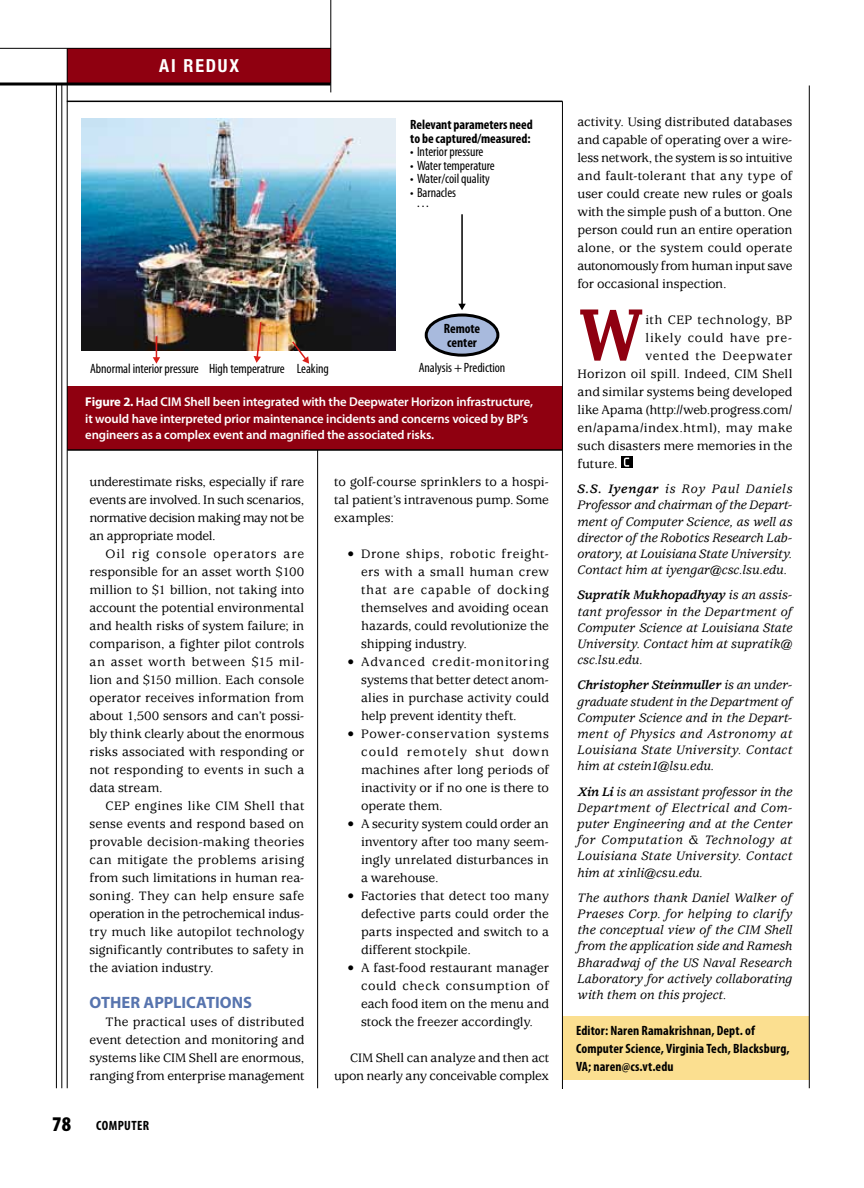
<style>
.page{position:relative;width:864px;height:1188px;background:#fff}
.page>*{position:absolute;margin:0;border:0;box-sizing:border-box;transform-origin:0 0}
.t1{font:600 69.9px "Lucida Fax";color:#8f0010}
.t2{font:700 condensed 18px "Helvetica Neue LT Std";letter-spacing:.1em;color:#fff}
.t3{font:700 16.5px "Myriad Pro";letter-spacing:-.005em;color:#5774ae}
.t4{font:500 13.5px/18px "Usherwood Std";color:#000;text-align:justify}
.t5{font:italic 500 13.5px/16.2px "Usherwood Std";letter-spacing:.01em;color:#000;text-align:justify}
.t6{font:700 condensed 13.5px/13.5px "Myriad Pro";letter-spacing:-.005em;color:#000}
.t7{font:condensed 13.5px/10.5px "Myriad Pro";letter-spacing:-.005em;color:#000}
.t8{font:500 13.5px/18px "Usherwood Std";letter-spacing:-.02em;color:#000;text-align:right}
.t9{font:500 13.5px "Usherwood Std";letter-spacing:.035em;color:#000}
.t10{font:500 13.5px "Usherwood Std";letter-spacing:.03em;color:#000}
.t11{font:500 13.5px "Usherwood Std";letter-spacing:.045em;color:#000}
.t12{font:500 13.5px "Usherwood Std";letter-spacing:.05em;color:#000}
.t13{font:700 condensed 13.5px "Myriad Pro";letter-spacing:.03em;color:#000}
.t14{font:600 12.75px/16.5px "Myriad Pro";letter-spacing:-.01em;color:#fff}
.s1{font-weight:700}
.s2{font-weight:900;font-size:21px}
</style>
<div class="page">
<div style="left:68px;top:48px;width:263px;height:35px;background:#8f0010"></div>
<hr style="left:0;top:83px;width:331px;height:3px;background:#000">
<hr style="left:0;top:48px;width:331px;height:1px;background:#000">
<hr style="left:330px;top:0;width:1px;height:92px;background:#000">
<svg style="left:621px;top:456px;width:11px;height:12px"></svg>
<svg style="left:624px;top:458px;width:5px;height:9px"></svg>
<div style="left:426px;top:315px;width:72px;height:40px;background:#a8badd;border-radius:50%"></div>
<div style="left:425px;top:314px;width:74px;height:43px;border:3px solid #000;border-radius:50%"></div>
<hr style="left:461px;top:214px;width:2px;height:91px;background:#000">
<svg style="left:458px;top:304px;width:8px;height:6px"></svg>
<img style="left:81px;top:118px;width:315px;height:232px">
<svg style="left:153px;top:336px;width:7px;height:28px"></svg>
<svg style="left:291px;top:340px;width:18px;height:24px"></svg>
<svg style="left:254px;top:321px;width:8px;height:42px"></svg>
<div style="left:67px;top:386px;width:495px;height:64px;background:#8f0010"></div>
<hr style="left:67px;top:449px;width:495px;height:2px;background:#000">
<hr style="left:67px;top:101px;width:495px;height:1px;background:#000">
<hr style="left:317px;top:450px;width:1px;height:638px;background:#000">
<hr style="left:61px;top:84px;width:1px;height:1004px;background:#000">
<hr style="left:67px;top:48px;width:1px;height:1040px;background:#000">
<hr style="left:56px;top:84px;width:1px;height:1004px;background:#000">
<div style="left:562px;top:1017px;width:247px;height:63px;background:#fbdf90"></div>
<hr style="left:809px;top:86px;width:1px;height:1002px;background:#000">
<hr style="left:562px;top:101px;width:1px;height:988px;background:#000">
<h2 class="t2" style="left:159px;top:55px;width:81px">AI REDUX</h2>
<p class="t6" style="left:410px;top:118px;width:124px">Relevant parameters need to be captured/measured:</p>
<p class="t7" style="left:410px;top:146px;width:75px">• Interior pressure</p>
<p class="t7" style="left:410px;top:160px;width:86px">• Water temperature</p>
<p class="t7" style="left:410px;top:173px;width:81px">• Water/coil quality</p>
<p class="t7" style="left:417px;top:187px;width:41px;text-indent:-7px">• Barnacles . . .</p>
<p class="t6" style="left:444px;top:322px;width:38px">Remote center</p>
<p class="t7" style="left:419px;top:362px;width:88px">Analysis + Prediction</p>
<p class="t7" style="left:90px;top:363px;width:240px">Abnormal interior pressure High temperatrure Leaking</p>
<p class="t14" style="left:85px;top:394px;width:449px"><span class="s1">Figure 2.</span> Had CIM Shell been integrated with the Deepwater Horizon infrastructure, it would have interpreted prior maintenance incidents and concerns voiced by BP’s engineers as a complex event and magnified the associated risks.</p>
<p class="t4" style="left:89px;top:473px;width:216px">underestimate risks, especially if rare events are involved. In such scenarios, normative decision making may not be an appropriate model.</p>
<p class="t4" style="left:89px;top:545px;width:216px;text-indent:16px">Oil rig console operators are responsible for an asset worth $100 million to $1 billion, not taking into account the potential environmental and health risks of system failure; in comparison, a fighter pilot controls an asset worth between $15 mil&shy;lion and $150 million. Each console operator receives information from about 1,500 sensors and can’t possi&shy;bly think clearly about the enormous risks associated with responding or not responding to events in such a data stream.</p>
<p class="t4" style="left:89px;top:797px;width:216px;text-indent:16px">CEP engines like CIM Shell that sense events and respond based on provable decision-making theories can mitigate the problems arising from such limitations in human rea&shy;soning. They can help ensure safe operation in the petrochemical indus&shy;try much like autopilot technology significantly contributes to safety in the aviation industry.</p>
<p class="t3" style="left:89px;top:992px;width:164px">OTHER APPLICATIONS</p>
<p class="t4" style="left:89px;top:1013px;width:216px;text-indent:16px">The practical uses of distributed event detection and monitoring and systems like CIM Shell are enormous, ranging from enterprise management</p>
<p class="t13" style="left:52px;top:1117px;width:98px"><span class="s2">78</span> computer</p>
<p class="t4" style="left:334px;top:473px;width:216px">to golf-course sprinklers to a hospi&shy;tal patient’s intravenous pump. Some examples:</p>
<p class="t4" style="left:361px;top:545px;width:189px;text-indent:-14px">• Drone ships, robotic freight&shy;ers with a small human crew that are capable of docking themselves and avoiding ocean hazards, could revolutionize the shipping industry.</p>
<p class="t4" style="left:361px;top:653px;width:189px;text-indent:-14px">• Advanced credit-monitoring systems that better detect anom&shy;alies in purchase activity could help prevent identity theft.</p>
<p class="t4" style="left:361px;top:725px;width:189px;text-indent:-14px">• Power-conservation systems could remotely shut down machines after long periods of inactivity or if no one is there to operate them.</p>
<p class="t4" style="left:361px;top:815px;width:189px;text-indent:-14px">• A security system could order an inventory after too many seem&shy;ingly unrelated disturbances in a warehouse.</p>
<p class="t4" style="left:361px;top:887px;width:189px;text-indent:-14px">• Factories that detect too many defective parts could order the parts inspected and switch to a different stockpile.</p>
<p class="t4" style="left:361px;top:959px;width:189px;text-indent:-14px">• A fast-food restaurant manager could check consumption of each food item on the menu and stock the freezer accordingly.</p>
<p class="t8" style="left:334px;top:1049px;width:216px">CIM Shell can analyze and then act upon nearly any conceivable complex</p>
<p class="t4" style="left:578px;top:113px;width:216px">activity. Using distributed databases and capable of operating over a wire&shy;less network, the system is so intuitive and fault-tolerant that any type of user could create new rules or goals with the simple push of a button. One person could run an entire operation alone, or the system could operate autonomously from human input save for occasional inspection.</p>
<h1 class="t1" style="left:578px;top:295px;width:69px">W</h1>
<p class="t10" style="left:646px;top:312px;width:148px">ith CEP technology, BP</p>
<p class="t11" style="left:646px;top:330px;width:148px">likely could have pre-</p>
<p class="t12" style="left:646px;top:348px;width:148px">vented the Deepwater</p>
<p class="t4" style="left:578px;top:365px;width:216px">Horizon oil spill. Indeed, CIM Shell</p>
<p class="t4" style="left:578px;top:383px;width:216px">and similar systems being developed</p>
<p class="t4" style="left:578px;top:401px;width:216px">like Apama (http://web.progress.com/</p>
<p class="t9" style="left:578px;top:420px;width:216px">en/apama/index.html), may make</p>
<p class="t4" style="left:578px;top:437px;width:216px">such disasters mere memories in the</p>
<p class="t4" style="left:578px;top:455px;width:42px">future.</p>
<p class="t5" style="left:578px;top:481px;width:216px"><span class="s1">S.S. Iyengar</span> is Roy Paul Daniels Professor and chairman of the Depart&shy;ment of Computer Science, as well as director of the Robotics Research Lab&shy;oratory, at Louisiana State University.<br>Contact him at iyengar@csc.lsu.edu.</p>
<p class="t5" style="left:578px;top:587px;width:216px"><span class="s1">Supratik Mukhopadhyay</span> is an assis&shy;tant professor in the Department of Computer Science at Louisiana State University. Contact him at supratik@ csc.lsu.edu.</p>
<p class="t5" style="left:578px;top:677px;width:216px"><span class="s1">Christopher Steinmuller</span> is an under&shy;graduate student in the Department of Computer Science and in the Depart&shy;ment of Physics and Astronomy at Louisiana State University. Contact him at cstein1@lsu.edu.</p>
<p class="t5" style="left:578px;top:784px;width:216px"><span class="s1">Xin Li</span> is an assistant professor in the Department of Electrical and Com&shy;puter Engineering and at the Center for Computation &amp; Technology at Louisiana State University. Contact him at xinli@csu.edu.</p>
<p class="t5" style="left:578px;top:890px;width:216px">The authors thank Daniel Walker of Praeses Corp. for helping to clarify the conceptual view of the CIM Shell from the application side and Ramesh Bharadwaj of the US Naval Research Laboratory for actively collaborating with them on this project.</p>
<p class="t6" style="left:576px;top:1022px;width:215px;line-height:18px">Editor: Naren Ramakrishnan, Dept. of<br>Computer Science, Virginia Tech, Blacksburg,<br>VA; naren@cs.vt.edu</p>
</div>
